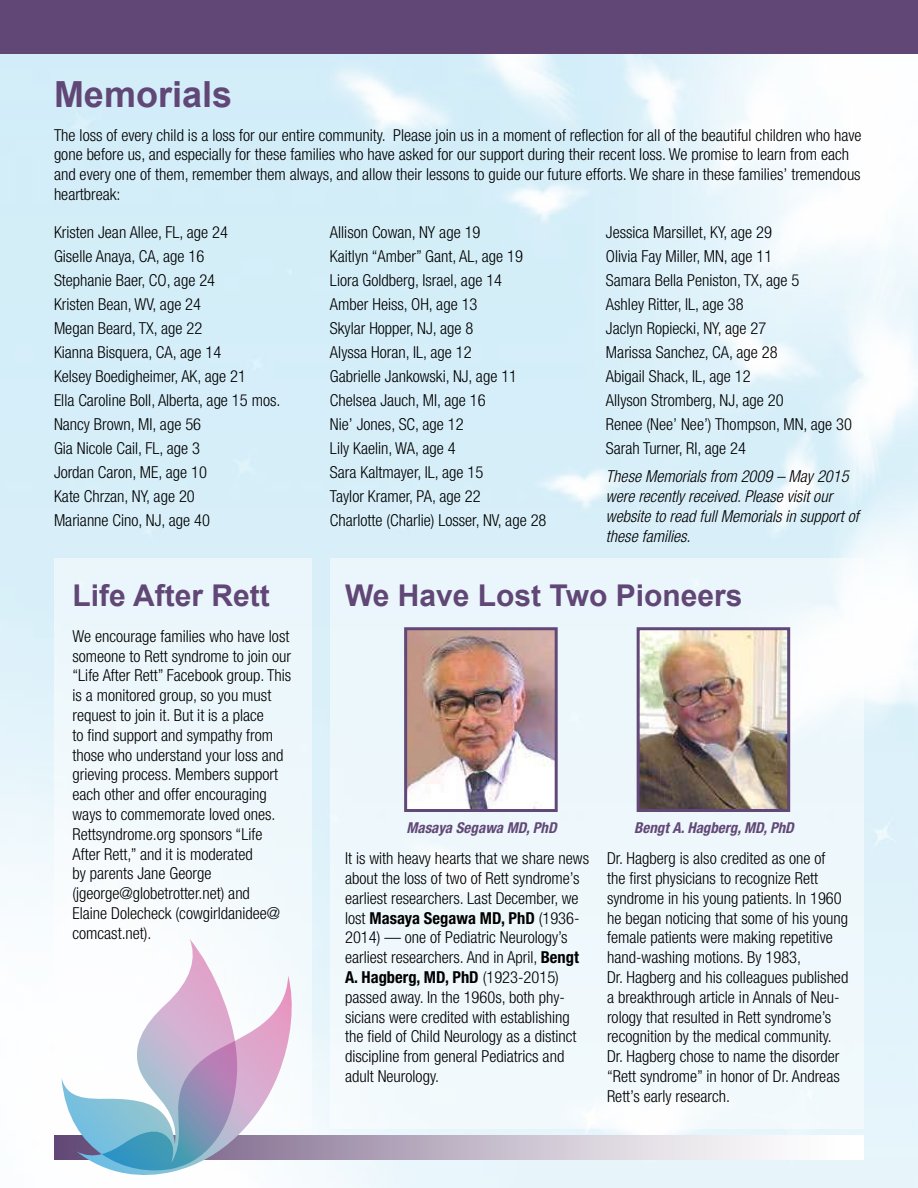
<style>
.page{position:relative;width:918px;height:1188px;background:#fff}
.page>*{position:absolute;margin:0;border:0;box-sizing:border-box;transform-origin:0 0}
.t1{font:700 36px "Arial";color:#614776}
.t2{font:700 30px "Arial";color:#614776}
.t3{font:300 condensed 16.5px/19.8px "Helvetica Neue";color:#000}
.t4{font:italic 300 condensed 16.5px/19.8px "Helvetica Neue";color:#000}
.t5{font:italic 700 condensed 15px "Helvetica Neue";color:#614876}
.s1{font-weight:700}
</style>
<div class="page">
<img style="left:0;top:54px;width:918px;height:1134px">
<div style="left:0;top:0;width:918px;height:54px;background:#614776"></div>
<svg style="left:54px;top:1136px;width:810px;height:23px"></svg>
<div style="left:54px;top:558px;width:258px;height:571px;background:#eef8fc"></div>
<div style="left:330px;top:558px;width:534px;height:571px;background:#eff8fc"></div>
<svg style="left:76px;top:976px;width:219px;height:203px"></svg>
<svg style="left:61px;top:939px;width:177px;height:239px"></svg>
<img style="left:408px;top:631px;width:146px;height:177px">
<div style="left:404px;top:627px;width:154px;height:185px;border:3px solid #614876"></div>
<img style="left:641px;top:631px;width:145px;height:177px">
<div style="left:637px;top:627px;width:153px;height:185px;border:3px solid #614876"></div>
<h1 class="t1" style="left:54px;top:71px;width:180px">Memorials</h1>
<p class="t3" style="left:54px;top:125px;width:809px">The loss of every child is a loss for our entire community. Please join us in a moment of reflection for all of the beautiful children who have gone before us, and especially for these families who have asked for our support during their recent loss. We promise to learn from each and every one of them, remember them always, and allow their lessons to guide our future efforts. We share in these families’ tremendous heartbreak:</p>
<p class="t3" style="left:54px;top:220px;width:228px;line-height:24px">Kristen Jean Allee, FL, age 24<br>Giselle Anaya, CA, age 16<br>Stephanie Baer, CO, age 24<br>Kristen Bean, WV, age 24<br>Megan Beard, TX, age 22<br>Kianna Bisquera, CA, age 14<br>Kelsey Boedigheimer, AK, age 21<br>Ella Caroline Boll, Alberta, age 15 mos.<br>Nancy Brown, MI, age 56<br>Gia Nicole Cail, FL, age 3<br>Jordan Caron, ME, age 10<br>Kate Chrzan, NY, age 20<br>Marianne Cino, NJ, age 40</p>
<p class="t3" style="left:330px;top:220px;width:218px;line-height:24px">Allison Cowan, NY age 19<br>Kaitlyn “Amber” Gant, AL, age 19<br>Liora Goldberg, Israel, age 14<br>Amber Heiss, OH, age 13<br>Skylar Hopper, NJ, age 8<br>Alyssa Horan, IL, age 12<br>Gabrielle Jankowski, NJ, age 11<br>Chelsea Jauch, MI, age 16<br>Nie’ Jones, SC, age 12<br>Lily Kaelin, WA, age 4<br>Sara Kaltmayer, IL, age 15<br>Taylor Kramer, PA, age 22<br>Charlotte (Charlie) Losser, NV, age 28</p>
<p class="t3" style="left:606px;top:220px;width:248px;line-height:24px">Jessica Marsillet, KY, age 29<br>Olivia Fay Miller, MN, age 11<br>Samara Bella Peniston, TX, age 5<br>Ashley Ritter, IL, age 38<br>Jaclyn Ropiecki, NY, age 27<br>Marissa Sanchez, CA, age 28<br>Abigail Shack, IL, age 12<br>Allyson Stromberg, NJ, age 20<br>Renee (Nee’ Nee’) Thompson, MN, age 30<br>Sarah Turner, RI, age 24</p>
<p class="t4" style="left:606px;top:466px;width:254px">These Memorials from 2009 – May 2015 were recently received. Please visit our website to read full Memorials in support of these families.</p>
<h2 class="t2" style="left:72px;top:576px;width:199px">Life After Rett</h2>
<p class="t3" style="left:72px;top:626px;width:220px">We encourage families who have lost someone to Rett syndrome to join our “Life After Rett” Facebook group. This is a monitored group, so you must request to join it. But it is a place<br>to find support and sympathy from those who understand your loss and grieving process. Members support each other and offer encouraging ways to commemorate loved ones.<br>Rettsyndrome.org sponsors “Life<br>After Rett,” and it is moderated<br>by parents Jane George (jgeorge@globetrotter.net) and<br>Elaine Dolecheck (cowgirldanidee@ comcast.net).</p>
<h2 class="t2" style="left:345px;top:576px;width:399px">We Have Lost Two Pioneers</h2>
<p class="t5" style="left:406px;top:818px;width:152px">Masaya Segawa MD, PhD</p>
<p class="t5" style="left:634px;top:818px;width:161px">Bengt A. Hagberg, MD, PhD</p>
<p class="t3" style="left:345px;top:848px;width:245px">It is with heavy hearts that we share news about the loss of two of Rett syndrome’s earliest researchers. Last December, we lost <span class="s1">Masaya Segawa MD, PhD</span> (1936- 2014) — one of Pediatric Neurology’s earliest researchers. And in April, <span class="s1">Bengt A. Hagberg, MD, PhD</span> (1923-2015) passed away. In the 1960s, both phy&shy;sicians were credited with establishing the field of Child Neurology as a distinct discipline from general Pediatrics and adult Neurology.</p>
<p class="t3" style="left:607px;top:848px;width:243px">Dr. Hagberg is also credited as one of<br>the first physicians to recognize Rett syndrome in his young patients. In 1960 he began noticing that some of his young female patients were making repetitive hand-washing motions. By 1983,<br>Dr. Hagberg and his colleagues published a breakthrough article in Annals of Neu&shy;rology that resulted in Rett syndrome’s recognition by the medical community.<br>Dr. Hagberg chose to name the disorder “Rett syndrome” in honor of Dr. Andreas Rett’s early research.</p>
</div>
